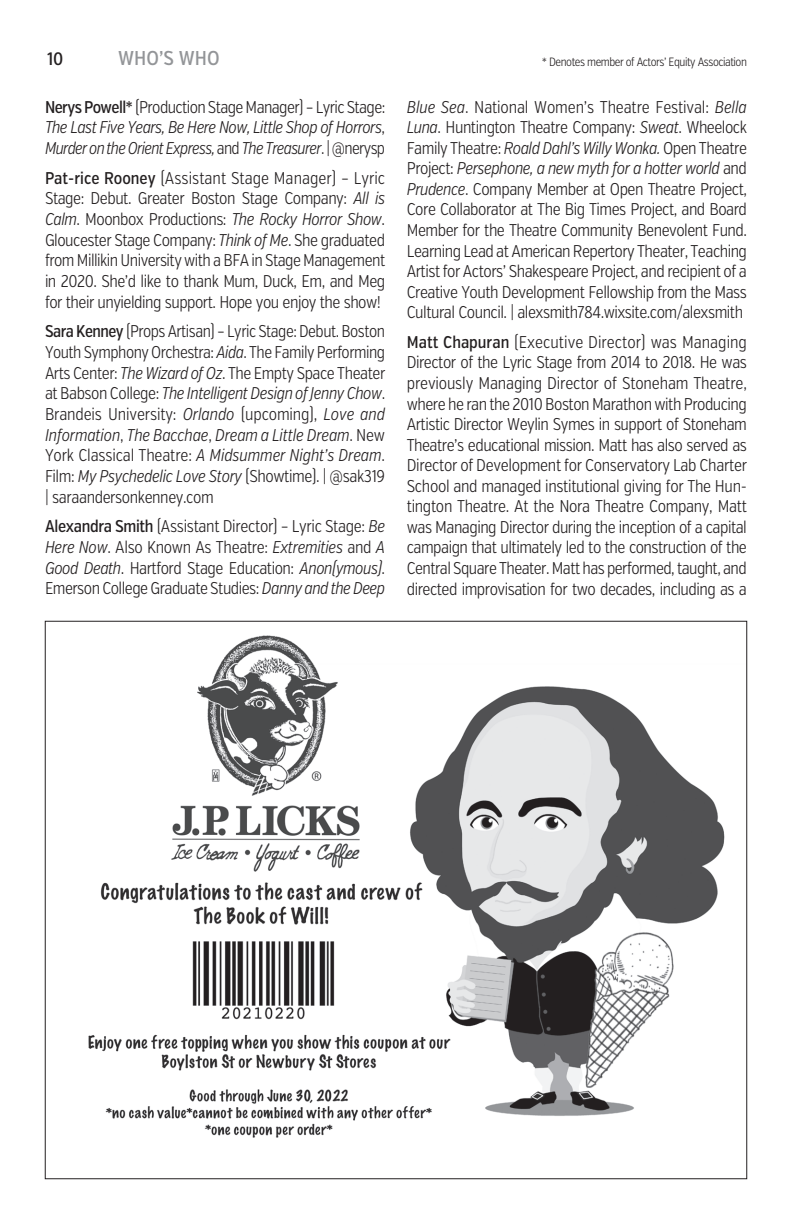
<style>
.page{position:relative;width:792px;height:1224px;background:#fff}
.page>*{position:absolute;margin:0;border:0;box-sizing:border-box;transform-origin:0 0}
.t1{font:500 20px "Verb Ex Cond";color:#939598}
.t2{font:500 18px "Verb Ex Cond";color:#231f20}
.t3{font:300 17px/20.6px "Verb Ex Cond";letter-spacing:-.03em;color:#231f20;text-align:justify}
.t4{font:300 17px/20.6px "Verb Ex Cond";letter-spacing:-.03em;color:#231f20;text-align:justify;scale:.96 1}
.t5{font:italic 300 17px/20.6px "Verb Ex Cond";letter-spacing:-.04em;color:#231f20;text-align:justify}
.t6{font:300 12px "Verb Ex Cond";letter-spacing:-.04em;color:#231f20}
.s1{font-weight:500;font-style:normal}
.s2{font-style:normal}
.s3{font-weight:500}
.s4{font-style:italic}
</style>
<div class="page">
<img style="left:88px;top:635px;width:637px;height:503px">
<p class="t2" style="left:47px;top:48px;width:18px">10</p>
<p class="t1" style="left:118px;top:46px;width:103px">WHO’S WHO</p>
<p class="t6" style="left:542px;top:54px;width:207px">* Denotes member of Actors’ Equity Association</p>
<p class="t5" style="left:45px;top:97px;width:342px"><span class="s1">Nerys Powell*</span> <span class="s2">(Production Stage Manager) – Lyric Stage:<br></span>The Last Five Years, Be Here Now, Little Shop of Horrors<span class="s2">, </span>Murder on the Orient Express, <span class="s2">and</span> The Treasurer<span class="s2">. | @nerysp</span></p>
<p class="t3" style="left:45px;top:168px;width:342px"><span class="s3">Pat-rice Rooney</span> (Assistant Stage Manager) – Lyric Stage: Debut. Greater Boston Stage Company: <span class="s4">All is Calm</span>. Moonbox Productions: <span class="s4">The Rocky Horror Show</span>.<br>Gloucester Stage Company: <span class="s4">Think of Me</span>. She graduated from Millikin University with a BFA in Stage Management in 2020. She’d like to thank Mum, Duck, Em, and Meg for their unyielding support. Hope you enjoy the show!</p>
<p class="t4" style="left:45px;top:321px;width:356px"><span class="s3">Sara Kenney</span> (Props Artisan) – Lyric Stage: Debut. Boston Youth Symphony Orchestra: <span class="s4">Aida</span>. The Family Performing Arts Center: <span class="s4">The Wizard of Oz</span>. The Empty Space Theater at Babson College: <span class="s4">The Intelligent Design of Jenny Chow</span>.<br>Brandeis University: <span class="s4">Orlando</span> (upcoming), <span class="s4">Love and Information</span>, <span class="s4">The Bacchae</span>, <span class="s4">Dream a Little Dream</span>. New York Classical Theatre: <span class="s4">A Midsummer Night’s Dream</span>.<br>Film: <span class="s4">My Psychedelic Love Story</span> (Showtime). | @sak319 | saraandersonkenney.com</p>
<p class="t3" style="left:45px;top:517px;width:342px"><span class="s3">Alexandra Smith</span> (Assistant Director) – Lyric Stage: <span class="s4">Be Here Now</span>. Also Known As Theatre: <span class="s4">Extremities</span> and <span class="s4">A Good Death</span>. Hartford Stage Education: <span class="s4">Anon(ymous)</span>.<br>Emerson College Graduate Studies: <span class="s4">Danny and the Deep</span></p>
<p class="t3" style="left:407px;top:97px;width:342px"><span class="s4">Blue Sea</span>. National Women’s Theatre Festival: <span class="s4">Bella Luna</span>. Huntington Theatre Company: <span class="s4">Sweat</span>. Wheelock Family Theatre: <span class="s4">Roald Dahl’s Willy Wonka.</span> Open Theatre Project: <span class="s4">Persephone, a new myth for a hotter world</span> and <span class="s4">Prudence</span>. Company Member at Open Theatre Project, Core Collaborator at The Big Times Project, and Board Member for the Theatre Community Benevolent Fund.<br>Learning Lead at American Repertory Theater, Teaching Artist for Actors’ Shakespeare Project, and recipient of a Creative Youth Development Fellowship from the Mass Cultural Council. | alexsmith784.wixsite.com/alexsmith</p>
<p class="t3" style="left:407px;top:332px;width:342px"><span class="s3">Matt Chapuran</span> (Executive Director) was Managing Director of the Lyric Stage from 2014 to 2018. He was previously Managing Director of Stoneham Theatre, where he ran the 2010 Boston Marathon with Producing Artistic Director Weylin Symes in support of Stoneham Theatre’s educational mission. Matt has also served as Director of Development for Conservatory Lab Charter School and managed institutional giving for The Hun&shy;tington Theatre. At the Nora Theatre Company, Matt was Managing Director during the inception of a capital campaign that ultimately led to the construction of the Central Square Theater. Matt has performed, taught, and directed improvisation for two decades, including as a</p>
</div>
